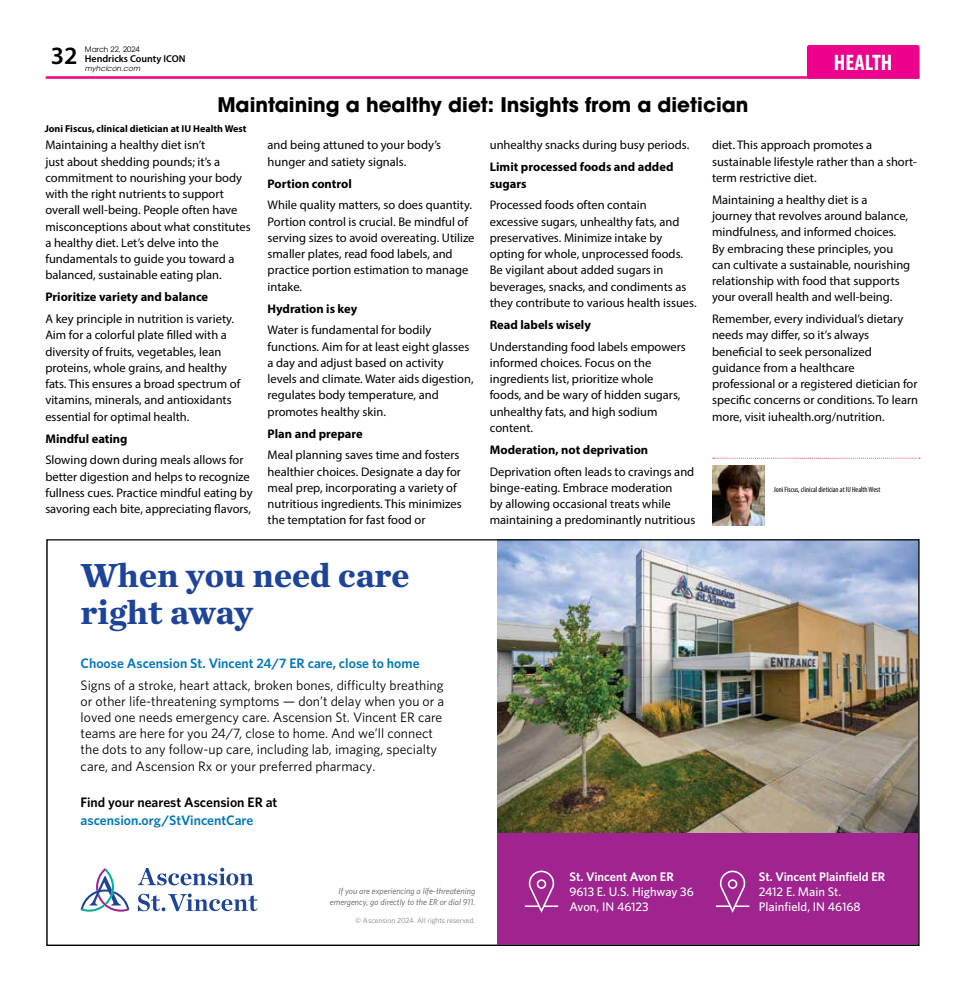
<style>
.page{position:relative;width:964px;height:990px;background:#fff}
.page>*{position:absolute;margin:0;border:0;box-sizing:border-box;transform-origin:0 0}
.t1{font:700 34.88px/37.4px "Chronicle Text G1";color:#1d4499}
.t2{font:600 25px "Myriad Pro";color:#000}
.t3{font:700 condensed 22.5px "Myriad Pro";color:#fff}
.t4{font:700 20px "ITC Avant Garde Pro";color:#000}
.t5{font:13.75px/16.2px "Whitney";color:#000}
.t6{font:600 13.75px "Whitney";color:#0077be}
.t7{font:600 13.75px "Whitney";color:#000}
.t8{font:12.5px/16.2px "Myriad Pro";color:#000}
.t9{font:700 12.5px/16.2px "Myriad Pro";color:#000}
.t10{font:500 12.5px/15px "Whitney";color:#fff}
.t11{font:600 12.5px "Whitney";color:#fff}
.t12{font:700 10px "Myriad Pro";color:#000}
.t13{font:600 10px "Myriad Pro";color:#000}
.t14{font:italic 8.75px/11.2px "Whitney";color:#58595b;text-align:right}
.t15{font:condensed 7.62px "Myriad Pro";color:#000}
.t16{font:7.5px "Whitney";color:#808285}
.t17{font:7.5px "ITC Avant Garde Pro";color:#000}
.t18{font:italic 7.5px "Avant Garde LT";color:#000}
</style>
<div class="page">
<div style="left:806px;top:45px;width:113px;height:34px;background:#ec008c;border-radius:2px"></div>
<hr style="left:46px;top:76px;width:873px;height:3px;background:#ec008c">
<svg style="left:712px;top:458px;width:207px;height:1px"></svg>
<img style="left:712px;top:466px;width:52px;height:59px">
<img style="left:80px;top:541px;width:837px;height:403px">
<p class="t17" style="left:85px;top:44px;width:56px">March 22, 2024</p>
<p class="t13" style="left:85px;top:52px;width:102px">Hendricks County ICON</p>
<p class="t18" style="left:85px;top:63px;width:57px">myhcicon.com</p>
<h2 class="t2" style="left:51px;top:39px;width:28px">32</h2>
<h3 class="t3" style="left:833px;top:49px;width:60px">HEALTH</h3>
<h3 class="t4" style="left:217px;top:91px;width:532px">Maintaining a healthy diet: Insights from a dietician</h3>
<p class="t12" style="left:45px;top:122px;width:203px">Joni Fiscus, clinical dietician at IU Health West</p>
<p class="t8" style="left:45px;top:137px;width:207px">Maintaining a healthy diet isn’t<br>just about shedding pounds; it’s a commitment to nourishing your body with the right nutrients to support overall well-being. People often have misconceptions about what constitutes a healthy diet. Let’s delve into the fundamentals to guide you toward a balanced, sustainable eating plan.</p>
<p class="t9" style="left:45px;top:289px;width:164px">Prioritize variety and balance</p>
<p class="t8" style="left:45px;top:311px;width:196px">A key principle in nutrition is variety.<br>Aim for a colorful plate filled with a diversity of fruits, vegetables, lean proteins, whole grains, and healthy fats. This ensures a broad spectrum of vitamins, minerals, and antioxidants essential for optimal health.</p>
<p class="t9" style="left:45px;top:430px;width:84px">Mindful eating</p>
<p class="t8" style="left:45px;top:452px;width:209px">Slowing down during meals allows for better digestion and helps to recognize fullness cues. Practice mindful eating by savoring each bite, appreciating flavors,</p>
<p class="t8" style="left:267px;top:137px;width:175px">and being attuned to your body’s hunger and satiety signals.</p>
<p class="t9" style="left:267px;top:175px;width:86px">Portion control</p>
<p class="t8" style="left:267px;top:197px;width:208px">While quality matters, so does quantity.<br>Portion control is crucial. Be mindful of serving sizes to avoid overeating. Utilize smaller plates, read food labels, and practice portion estimation to manage intake.</p>
<p class="t9" style="left:267px;top:300px;width:91px">Hydration is key</p>
<p class="t8" style="left:267px;top:322px;width:207px">Water is fundamental for bodily functions. Aim for at least eight glasses a day and adjust based on activity levels and climate. Water aids digestion, regulates body temperature, and promotes healthy skin.</p>
<p class="t9" style="left:267px;top:425px;width:97px">Plan and prepare</p>
<p class="t8" style="left:267px;top:447px;width:195px">Meal planning saves time and fosters healthier choices. Designate a day for meal prep, incorporating a variety of nutritious ingredients. This minimizes the temptation for fast food or</p>
<h1 class="t1" style="left:81px;top:554px;width:330px">When you need care right away</h1>
<p class="t6" style="left:81px;top:654px;width:340px">Choose Ascension St. Vincent 24/7 ER care, close to home</p>
<p class="t5" style="left:81px;top:676px;width:365px">Signs of a stroke, heart attack, broken bones, difficulty breathing or other life-threatening symptoms — don’t delay when you or a loved one needs emergency care. Ascension St. Vincent ER care teams are here for you 24/7, close to home. And we’ll connect the dots to any follow-up care, including lab, imaging, specialty care, and Ascension Rx or your preferred pharmacy.</p>
<p class="t7" style="left:81px;top:793px;width:198px">Find your nearest Ascension ER at</p>
<p class="t6" style="left:81px;top:811px;width:174px">ascension.org/StVincentCare</p>
<p class="t8" style="left:489px;top:137px;width:201px">unhealthy snacks during busy periods.</p>
<p class="t9" style="left:489px;top:159px;width:185px">Limit processed foods and added sugars</p>
<p class="t8" style="left:489px;top:197px;width:208px">Processed foods often contain excessive sugars, unhealthy fats, and preservatives. Minimize intake by opting for whole, unprocessed foods.<br>Be vigilant about added sugars in beverages, snacks, and condiments as they contribute to various health issues.</p>
<p class="t9" style="left:489px;top:316px;width:103px">Read labels wisely</p>
<p class="t8" style="left:489px;top:338px;width:197px">Understanding food labels empowers informed choices. Focus on the ingredients list, prioritize whole foods, and be wary of hidden sugars, unhealthy fats, and high sodium content.</p>
<p class="t9" style="left:489px;top:441px;width:160px">Moderation, not deprivation</p>
<p class="t8" style="left:489px;top:463px;width:207px">Deprivation often leads to cravings and binge-eating. Embrace moderation<br>by allowing occasional treats while maintaining a predominantly nutritious</p>
<p class="t8" style="left:711px;top:137px;width:206px">diet. This approach promotes a sustainable lifestyle rather than a short&shy;term restrictive diet.</p>
<p class="t8" style="left:711px;top:191px;width:200px">Maintaining a healthy diet is a journey that revolves around balance, mindfulness, and informed choices.<br>By embracing these principles, you can cultivate a sustainable, nourishing relationship with food that supports your overall health and well-being.</p>
<p class="t8" style="left:711px;top:311px;width:207px">Remember, every individual’s dietary needs may differ, so it’s always beneficial to seek personalized guidance from a healthcare professional or a registered dietician for specific concerns or conditions. To learn more, visit iuhealth.org/nutrition.</p>
<p class="t15" style="left:773px;top:485px;width:108px">Joni Fiscus, clinical dietician at IU Health West</p>
<p class="t14" style="left:329px;top:885px;width:147px">If you are experiencing a life-threatening emergency, go directly to the ER or dial 911.</p>
<p class="t16" style="left:355px;top:915px;width:121px">© Ascension 2024. All rights reserved.</p>
<p class="t11" style="left:569px;top:868px;width:106px">St. Vincent Avon ER</p>
<p class="t10" style="left:569px;top:884px;width:126px">9613 E. U.S. Highway 36<br>Avon, IN 46123</p>
<p class="t11" style="left:758px;top:868px;width:128px">St. Vincent Plainfield ER</p>
<p class="t10" style="left:758px;top:884px;width:103px">2412 E. Main St.<br>Plainfield, IN 46168</p>
</div>
